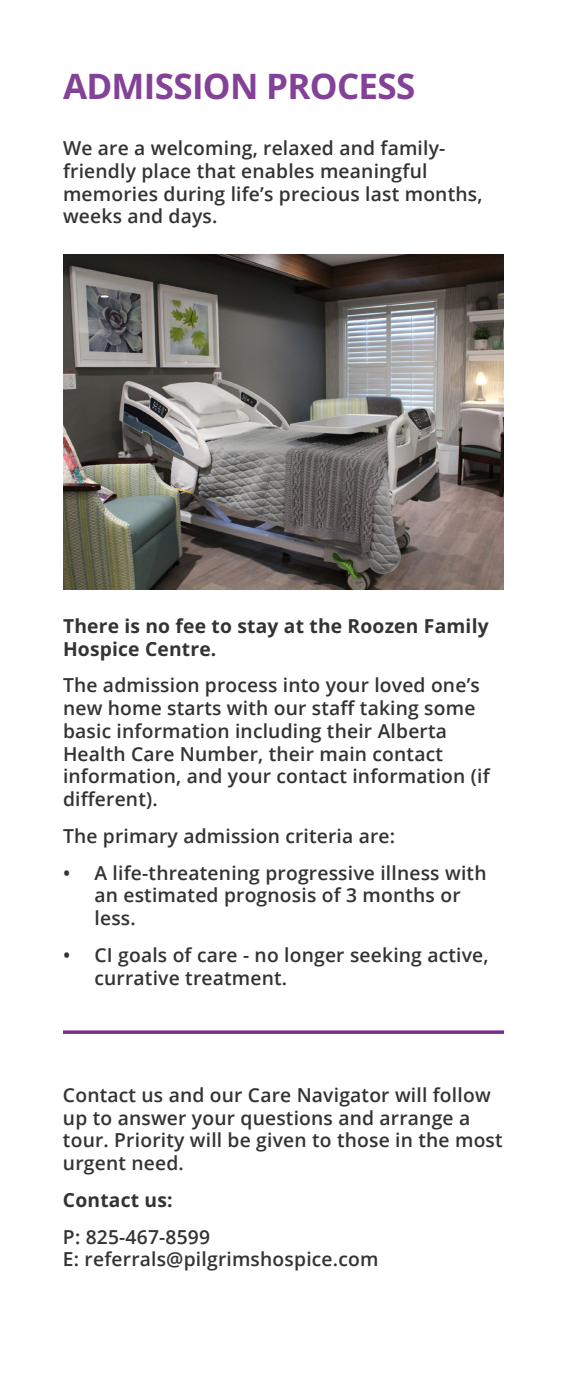
<style>
.page{position:relative;width:567px;height:1386px;background:#fff}
.page>*{position:absolute;margin:0;border:0;box-sizing:border-box;transform-origin:0 0}
.t1{font:700 35px "Open Sans";letter-spacing:-.02em;color:#834197}
.t2{font:600 19.25px/22.8px "Open Sans";letter-spacing:.01em;color:#333234}
.t3{font:700 19.25px/22.8px "Open Sans";letter-spacing:.01em;color:#333234}
</style>
<div class="page">
<img style="left:63px;top:254px;width:441px;height:335px">
<svg style="left:63px;top:1030px;width:441px;height:4px;background:#8a469c"></svg>
<h1 class="t1" style="left:63px;top:63px;width:354px">ADMISSION PROCESS</h1>
<p class="t2" style="left:63px;top:136px;width:421px">We are a welcoming, relaxed and family&shy;friendly place that enables meaningful memories during life’s precious last months, weeks and days.</p>
<p class="t3" style="left:63px;top:614px;width:427px">There is no fee to stay at the Roozen Family<br>Hospice Centre.</p>
<p class="t2" style="left:63px;top:674px;width:428px">The admission process into your loved one’s new home starts with our staff taking some basic information including their Alberta Health Care Number, their main contact information, and your contact information (if different).</p>
<p class="t2" style="left:63px;top:824px;width:334px">The primary admission criteria are:</p>
<p class="t2" style="left:94px;top:861px;width:394px;text-indent:-31px">• A life-threatening progressive illness with an estimated prognosis of 3 months or less.</p>
<p class="t2" style="left:94px;top:943px;width:396px;text-indent:-31px">• CI goals of care - no longer seeking active, currative treatment.</p>
<p class="t2" style="left:63px;top:1083px;width:441px">Contact us and our Care Navigator will follow up to answer your questions and arrange a tour. Priority will be given to those in the most urgent need.</p>
<p class="t3" style="left:63px;top:1188px;width:111px">Contact us:</p>
<p class="t2" style="left:63px;top:1225px;width:317px">P: 825-467-8599<br>E: referrals@pilgrimshospice.com</p>
</div>
